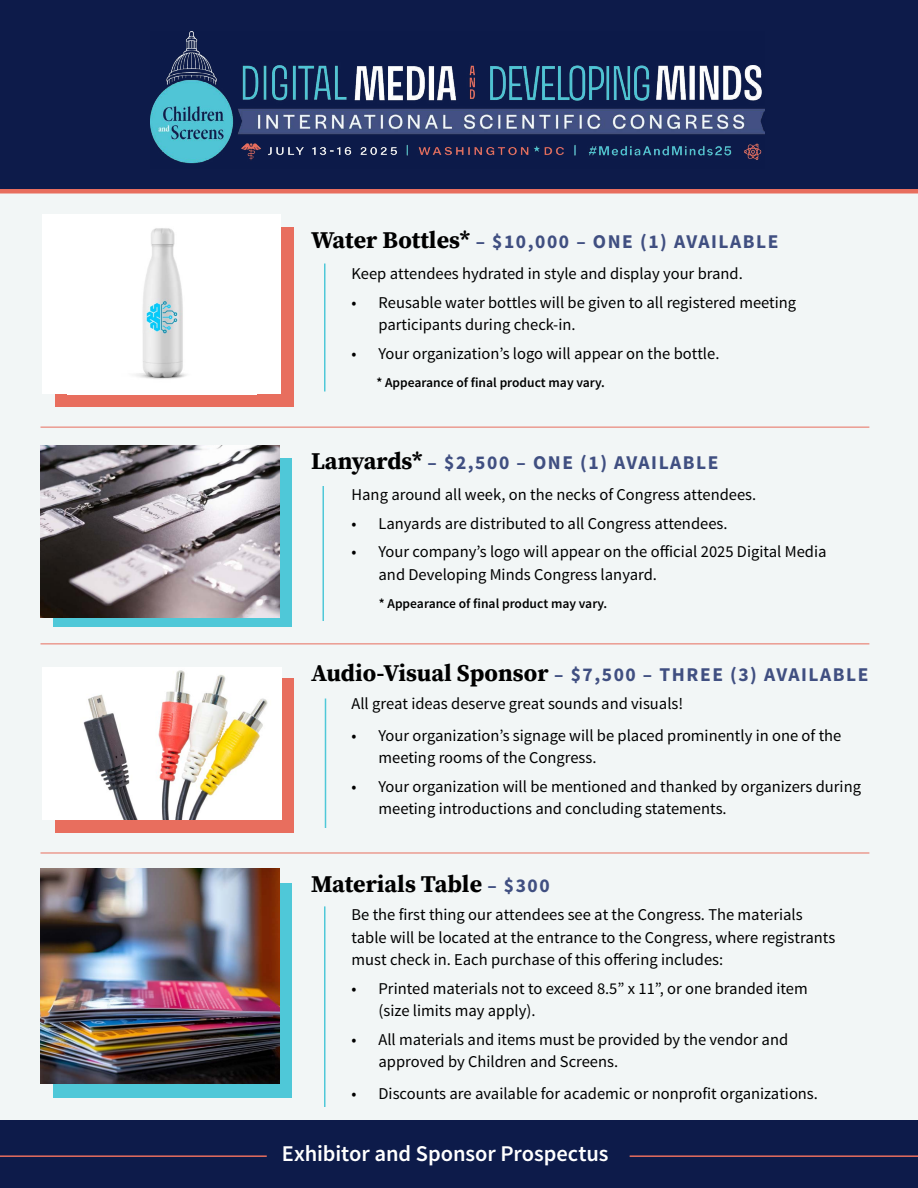
<style>
.page{position:relative;width:918px;height:1188px;background:#fff}
.page>*{position:absolute;margin:0;border:0;box-sizing:border-box;transform-origin:0 0}
.t1{font:24px "Source Serif Variable";color:#000}
.t2{font:600 22.5px "Source Sans Pro";letter-spacing:-.005em;color:#fff}
.t3{font:700 19.5px "Source Sans Pro";letter-spacing:.08em;color:#404f81}
.t4{font:16.5px/22.5px "Source Sans Pro";color:#000}
.t5{font:600 13.5px "Source Sans Pro";color:#000}
.s1{font-family:"Source Serif Variable";font-weight:400;font-size:24px;color:#000}
.s2{font-family:"Source Sans Pro";font-weight:700;font-size:19.5px;color:#404f81}
</style>
<div class="page">
<div style="left:0;top:0;width:918px;height:225px;background:#0d1b4a"></div>
<div style="left:0;top:189px;width:918px;height:931px;background:#f2f6f6"></div>
<img style="left:150px;top:32px;width:615px;height:132px">
<div style="left:55px;top:678px;width:239px;height:155px;background:#e86e5e"></div>
<img style="left:42px;top:668px;width:239px;height:151px">
<div style="left:55px;top:227px;width:239px;height:180px;background:#e86e5e"></div>
<div style="left:42px;top:214px;width:239px;height:180px;background:#fff"></div>
<img style="left:135px;top:228px;width:51px;height:151px">
<div style="left:53px;top:883px;width:239px;height:214px;background:#4fc8d8"></div>
<img style="left:40px;top:868px;width:239px;height:215px">
<div style="left:53px;top:458px;width:239px;height:169px;background:#4fc8d8"></div>
<img style="left:40px;top:446px;width:239px;height:171px">
<hr style="left:324px;top:264px;width:2px;height:127px;background:#4fc8d8">
<hr style="left:325px;top:699px;width:1px;height:129px;background:#4fc8d8">
<hr style="left:322px;top:486px;width:2px;height:135px;background:#4fc8d8">
<hr style="left:324px;top:906px;width:2px;height:201px;background:#4fc8d8">
<hr style="left:40px;top:427px;width:829px;height:1px;background:#e86e5e">
<hr style="left:40px;top:644px;width:829px;height:1px;background:#e86e5e">
<hr style="left:40px;top:853px;width:829px;height:1px;background:#e86e5e">
<div style="left:0;top:1120px;width:918px;height:68px;background:#0d1b4a"></div>
<hr style="left:630px;top:1155px;width:288px;height:2px;background:#e86e5e">
<hr style="left:0;top:1155px;width:267px;height:2px;background:#e86e5e">
<p class="t3" style="left:311px;top:229px;width:469px"><span class="s1">Water Bottles*</span> – $10,000 – ONE (1) AVAILABLE</p>
<p class="t4" style="left:352px;top:263px;width:393px">Keep attendees hydrated in style and display your brand.</p>
<p class="t4" style="left:379px;top:291px;width:419px;text-indent:-27px">• Reusable water bottles will be given to all registered meeting participants during check-in.</p>
<p class="t4" style="left:352px;top:342px;width:369px">• Your organization’s logo will appear on the bottle.</p>
<p class="t5" style="left:376px;top:374px;width:230px">* Appearance of final product may vary.</p>
<p class="t3" style="left:311px;top:450px;width:409px"><span class="s1">Lanyards*</span> – $2,500 – ONE (1) AVAILABLE</p>
<p class="t4" style="left:352px;top:484px;width:406px">Hang around all week, on the necks of Congress attendees.</p>
<p class="t4" style="left:352px;top:512px;width:378px">• Lanyards are distributed to all Congress attendees.</p>
<p class="t4" style="left:379px;top:541px;width:450px;text-indent:-27px">• Your company’s logo will appear on the official 2025 Digital Media and Developing Minds Congress lanyard.</p>
<p class="t5" style="left:379px;top:595px;width:230px">* Appearance of final product may vary.</p>
<p class="t3" style="left:311px;top:662px;width:559px"><span class="s1">Audio-Visual Sponsor</span> – $7,500 – THREE (3) AVAILABLE</p>
<p class="t4" style="left:352px;top:693px;width:333px">All great ideas deserve great sounds and visuals!</p>
<p class="t4" style="left:379px;top:724px;width:464px;text-indent:-27px">• Your organization’s signage will be placed prominently in one of the meeting rooms of the Congress.</p>
<p class="t4" style="left:379px;top:775px;width:484px;text-indent:-27px">• Your organization will be mentioned and thanked by organizers during meeting introductions and concluding statements.</p>
<h1 class="t1" style="left:311px;top:868px;width:240px">Materials Table <span class="s2">– $300</span></h1>
<p class="t4" style="left:352px;top:904px;width:485px">Be the first thing our attendees see at the Congress. The materials table will be located at the entrance to the Congress, where registrants must check in. Each purchase of this offering includes:</p>
<p class="t4" style="left:379px;top:977px;width:431px;text-indent:-27px">• Printed materials not to exceed 8.5” x 11”, or one branded item (size limits may apply).</p>
<p class="t4" style="left:379px;top:1028px;width:411px;text-indent:-27px">• All materials and items must be provided by the vendor and approved by Children and Screens.</p>
<p class="t4" style="left:352px;top:1082px;width:468px">• Discounts are available for academic or nonprofit organizations.</p>
<h2 class="t2" style="left:282px;top:1139px;width:328px">Exhibitor and Sponsor Prospectus</h2>
</div>
